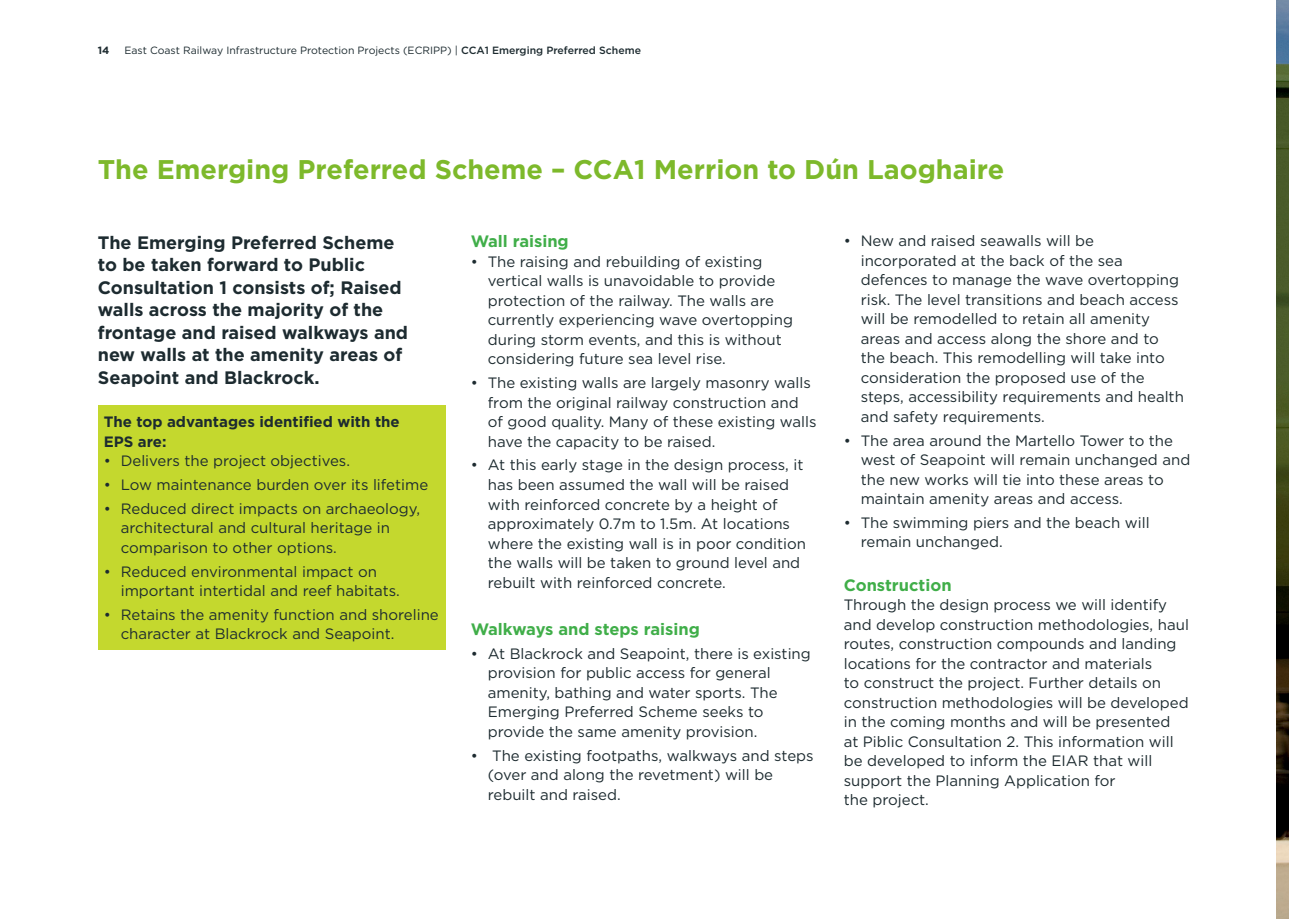
<style>
.page{position:relative;width:1289px;height:919px;background:#fff}
.page>*{position:absolute;margin:0;border:0;box-sizing:border-box;transform-origin:0 0}
.Head1{font:700 27px "Gotham";color:#7db92b}
.Intro{font:700 18px/22.5px "Gotham";color:#1d2b30}
.Head2{font:700 16.5px "Gotham";color:#40ae49}
.Bullet{font:700 16.5px "Gotham";color:#40ae49}
.Bullet-2{font:15px/19.5px "Gotham";color:#1d2b30}
.Body{font:700 15px/19.5px "Gotham";color:#1d2b30}
.t1{font:10.5px "Gotham";color:#1d2b30}
.t2{font:700 10.5px "Gotham";color:#1d2b30}
.s1{font-weight:500}
</style>
<div class="page">
<img style="left:1276px;top:0;width:12px;height:918px">
<div style="left:98px;top:405px;width:347px;height:245px;background:#c4d82e"></div>
<p class="t2" style="left:98px;top:43px;width:13px">14</p>
<p class="t1" style="left:124px;top:44px;width:518px">East Coast Railway Infrastructure Protection Projects (ECRIPP) | <span class="s1">CCA1 Emerging Preferred Scheme</span></p>
<p class="Head1" style="left:98px;top:151px;width:908px">The Emerging Preferred Scheme – CCA1 Merrion to Dún Laoghaire</p>
<p class="Intro" style="left:98px;top:231px;width:312px">The Emerging Preferred Scheme to be taken forward to Public<br>Consultation 1 consists of; Raised walls across the majority of the frontage and raised walkways and new walls at the amenity areas of<br>Seapoint and Blackrock.</p>
<p class="Head2" style="left:471px;top:230px;width:99px">Wall raising</p>
<p class="Bullet-2" style="left:488px;top:251px;width:307px;text-indent:-17px">• The raising and rebuilding of existing vertical walls is unavoidable to provide protection of the railway. The walls are currently experiencing wave overtopping during storm events, and this is without considering future sea level rise.</p>
<p class="Bullet-2" style="left:488px;top:373px;width:330px;text-indent:-17px">• The existing walls are largely masonry walls from the original railway construction and of good quality. Many of these existing walls have the capacity to be raised.</p>
<p class="Bullet-2" style="left:488px;top:455px;width:320px;text-indent:-17px">• At this early stage in the design process, it has been assumed the wall will be raised with reinforced concrete by a height of approximately 0.7m to 1.5m. At locations where the existing wall is in poor condition the walls will be taken to ground level and rebuilt with reinforced concrete.</p>
<p class="Bullet" style="left:471px;top:618px;width:230px">Walkways and steps raising</p>
<p class="Bullet-2" style="left:488px;top:643px;width:324px;text-indent:-17px">• At Blackrock and Seapoint, there is existing provision for public access for general amenity, bathing and water sports. The Emerging Preferred Scheme seeks to provide the same amenity provision.</p>
<p class="Bullet-2" style="left:488px;top:745px;width:327px;text-indent:-17px">• The existing footpaths, walkways and steps (over and along the revetment) will be rebuilt and raised.</p>
<p class="Body" style="left:104px;top:412px;width:297px">The top advantages identified with the<br>EPS are:</p>
<p class="Bullet-2" style="left:104px;top:451px;width:248px">• Delivers the project objectives.</p>
<p class="Bullet-2" style="left:104px;top:474px;width:326px">• Low maintenance burden over its lifetime</p>
<p class="Bullet-2" style="left:121px;top:498px;width:301px;text-indent:-17px">• Reduced direct impacts on archaeology, architectural and cultural heritage in comparison to other options.</p>
<p class="Bullet-2" style="left:121px;top:561px;width:281px;text-indent:-17px">• Reduced environmental impact on important intertidal and reef habitats.</p>
<p class="Bullet-2" style="left:121px;top:604px;width:319px;text-indent:-17px">• Retains the amenity function and shoreline character at Blackrock and Seapoint.</p>
<p class="Bullet-2" style="left:860px;top:231px;width:325px;text-indent:-17px">• New and raised seawalls will be incorporated at the back of the sea defences to manage the wave overtopping risk. The level transitions and beach access will be remodelled to retain all amenity areas and access along the shore and to the beach. This remodelling will take into consideration the proposed use of the steps, accessibility requirements and health and safety requirements.</p>
<p class="Bullet-2" style="left:860px;top:430px;width:331px;text-indent:-17px">• The area around the Martello Tower to the west of Seapoint will remain unchanged and the new works will tie into these areas to maintain amenity areas and access.</p>
<p class="Bullet-2" style="left:860px;top:512px;width:290px;text-indent:-17px">• The swimming piers and the beach will remain unchanged.</p>
<p class="Head2" style="left:843px;top:573px;width:109px">Construction</p>
<p class="Bullet-2" style="left:843px;top:594px;width:347px">Through the design process we will identify and develop construction methodologies, haul routes, construction compounds and landing locations for the contractor and materials<br>to construct the project. Further details on construction methodologies will be developed in the coming months and will be presented<br>at Piblic Consultation 2. This information will be developed to inform the EIAR that will support the Planning Application for<br>the project.</p>
</div>
